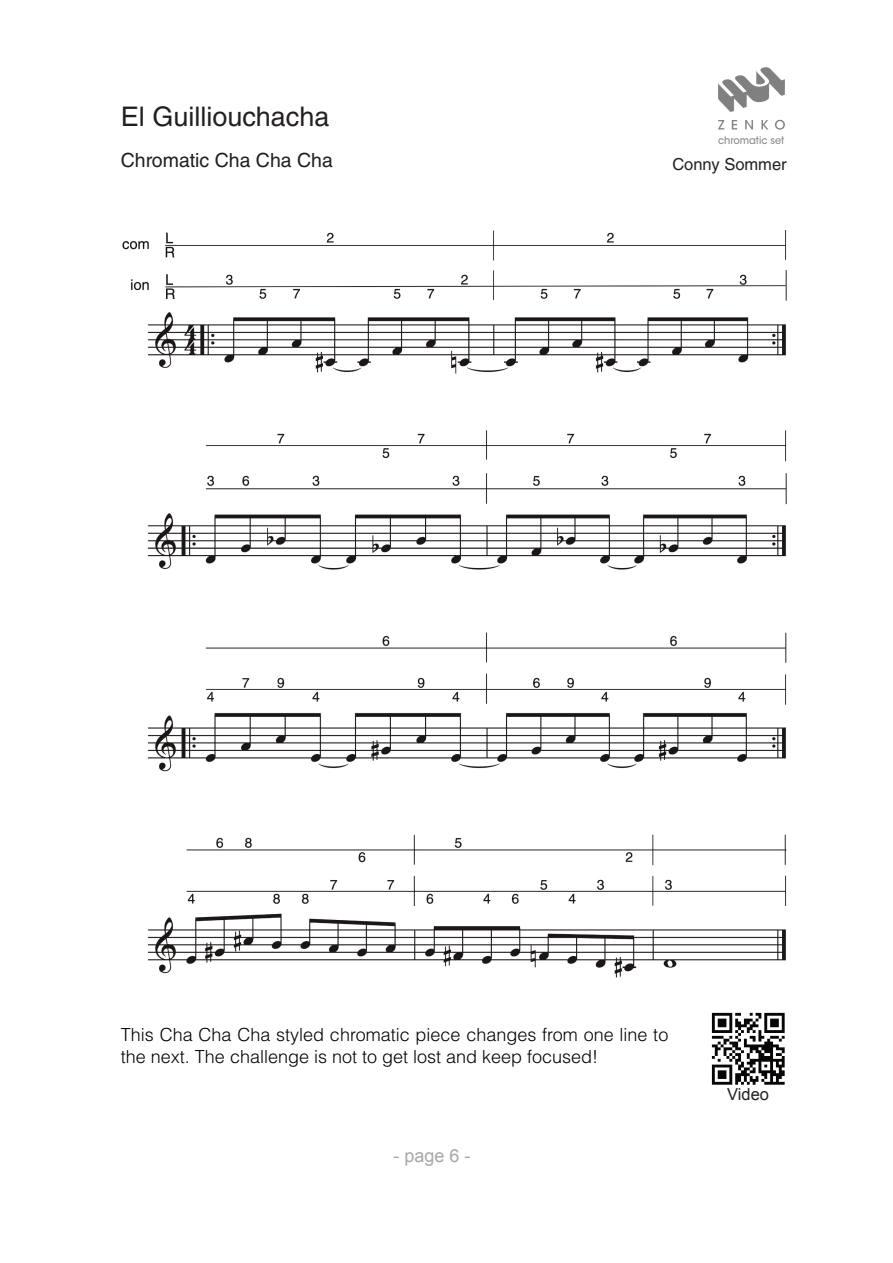
<style>
.page{position:relative;width:893px;height:1263px;background:#fff}
.page>*{position:absolute;margin:0;border:0;box-sizing:border-box;transform-origin:0 0}
.t1{font:27px "Helvetica LT Std";color:#231f20}
.t2{font:19.5px "Helvetica LT Std";color:#231f20}
.t3{font:300 18px/21.6px "Helvetica LT Std";color:#000}
.t4{font:18px "Arial";color:rgb(35 31 32/.4)}
.t5{font:16.5px "Helvetica LT Std";color:#231f20}
.t6{font:16.5px "Arial";color:#231f20}
.t7{font:500 10.5px "ITC Avant Garde Std";color:#8f8f8f;scale:.93 1}
</style>
<div class="page">
<img style="left:122px;top:229px;width:665px;height:749px">
<img style="left:711px;top:1012px;width:74px;height:73px">
<img style="left:718px;top:67px;width:66px;height:63px">
<h1 class="t1" style="left:121px;top:106px;width:210px">El Guilliouchacha</h1>
<p class="t2" style="left:121px;top:153px;width:214px">Chromatic Cha Cha Cha</p>
<p class="t7" style="left:718px;top:137px;width:73px">chromatic set</p>
<p class="t5" style="left:672px;top:158px;width:116px">Conny Sommer</p>
<p class="t3" style="left:121px;top:1026px;width:549px">This Cha Cha Cha styled chromatic piece changes from one line to the next. The challenge is not to get lost and keep focused!</p>
<p class="t4" style="left:394px;top:1149px;width:79px">- page 6 -</p>
<p class="t6" style="left:727px;top:1088px;width:43px">Video</p>
</div>
